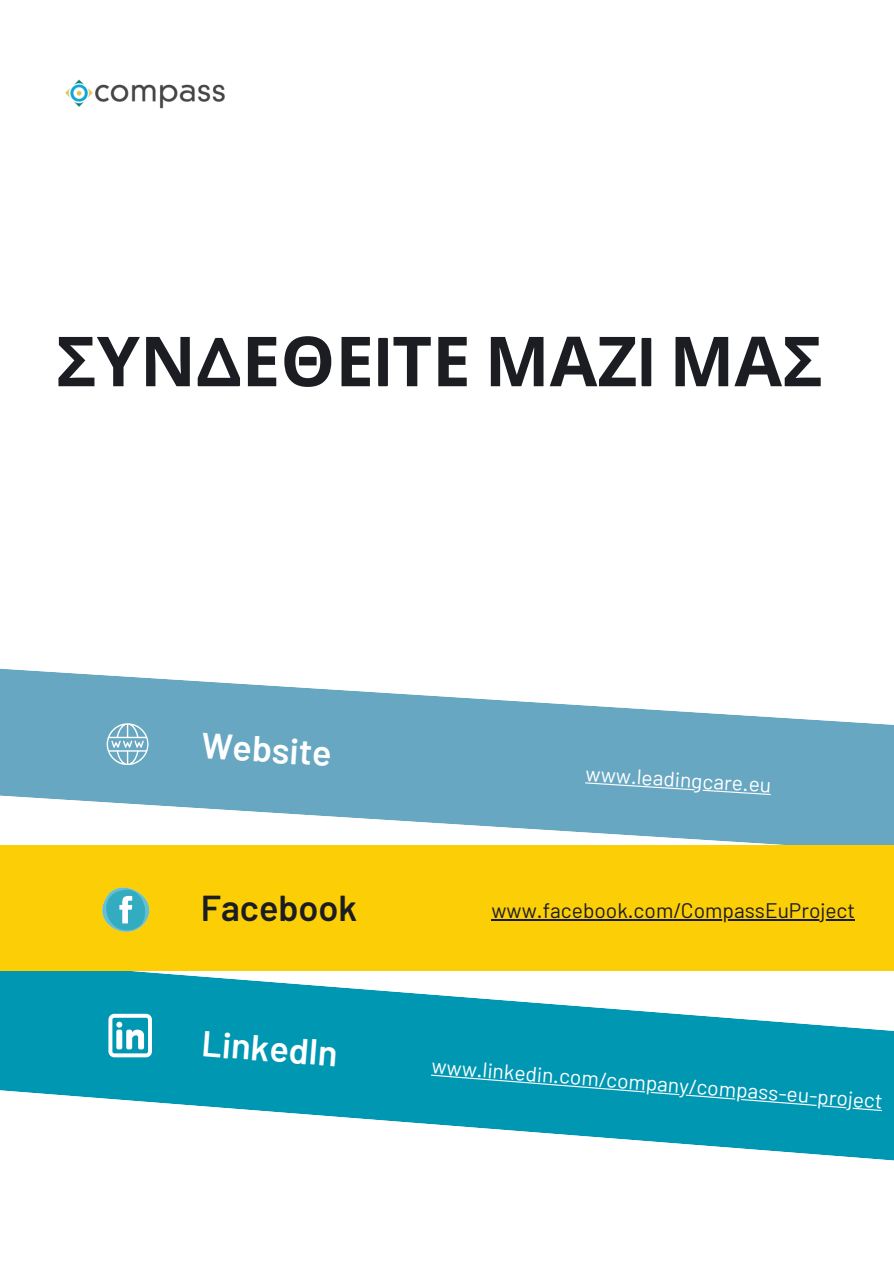
<style>
.page{position:relative;width:894px;height:1264px;background:#fff}
.page>*{position:absolute;margin:0;border:0;box-sizing:border-box;transform-origin:0 0}
.t1{font:700 69px "Noto Sans";color:#1c1d22}
.t2{font:600 36px "Barlow";color:#fff}
.t3{font:600 36px "Barlow";color:#1c1d22}
.t4{font:21px "Barlow";color:#fff}
.t5{font:21px "Barlow";color:#1c1d22}
.s1{font-family:"Barlow"}
</style>
<div class="page">
<svg style="left:0;top:668px;width:893px;height:176px;fill:#67a7c2"></svg>
<svg style="left:0;top:970px;width:893px;height:191px;fill:#0097b2"></svg>
<div style="left:0;top:844px;width:893px;height:126px;background:#fcce06"></div>
<svg style="left:102px;top:887px;width:48px;height:45px"></svg>
<svg style="left:108px;top:1013px;width:44px;height:44px"></svg>
<svg style="left:107px;top:723px;width:41px;height:42px;background:#90bfd2"></svg>
<div style="left:431px;top:1074px;width:450px;height:37px;background:#0097b2"></div>
<svg style="left:585px;top:782px;width:185px;height:13px;background:#73aec7"></svg>
<hr style="left:491px;top:919px;width:363px;height:1px;background:#1c1d22">
<img style="left:65px;top:79px;width:160px;height:30px">
<p class="t1" style="left:56px;top:312px;width:768px">ΣΥΝ<span class="s1">Δ</span>ΕΘΕ<span class="s1">I</span>ΤΕ ΜΑΖ<span class="s1">I</span> ΜΑΣ</p>
<h2 class="t2" style="left:203px;top:721px;width:132px;rotate:4deg">Website</h2>
<p class="t3" style="left:201px;top:884px;width:158px">Facebook</p>
<p class="t2" style="left:203px;top:1020px;width:138px;rotate:4deg">LinkedIn</p>
<p class="t4" style="left:586px;top:759px;width:187px;rotate:4deg">www.leadingcare.eu</p>
<h2 class="t5" style="left:491px;top:897px;width:365px">www.facebook.com/CompassEuProject</h2>
<h1 class="t4" style="left:432px;top:1054px;width:453px;rotate:4deg">www.linkedin.com/company/compass-eu-project</h1>
</div>
